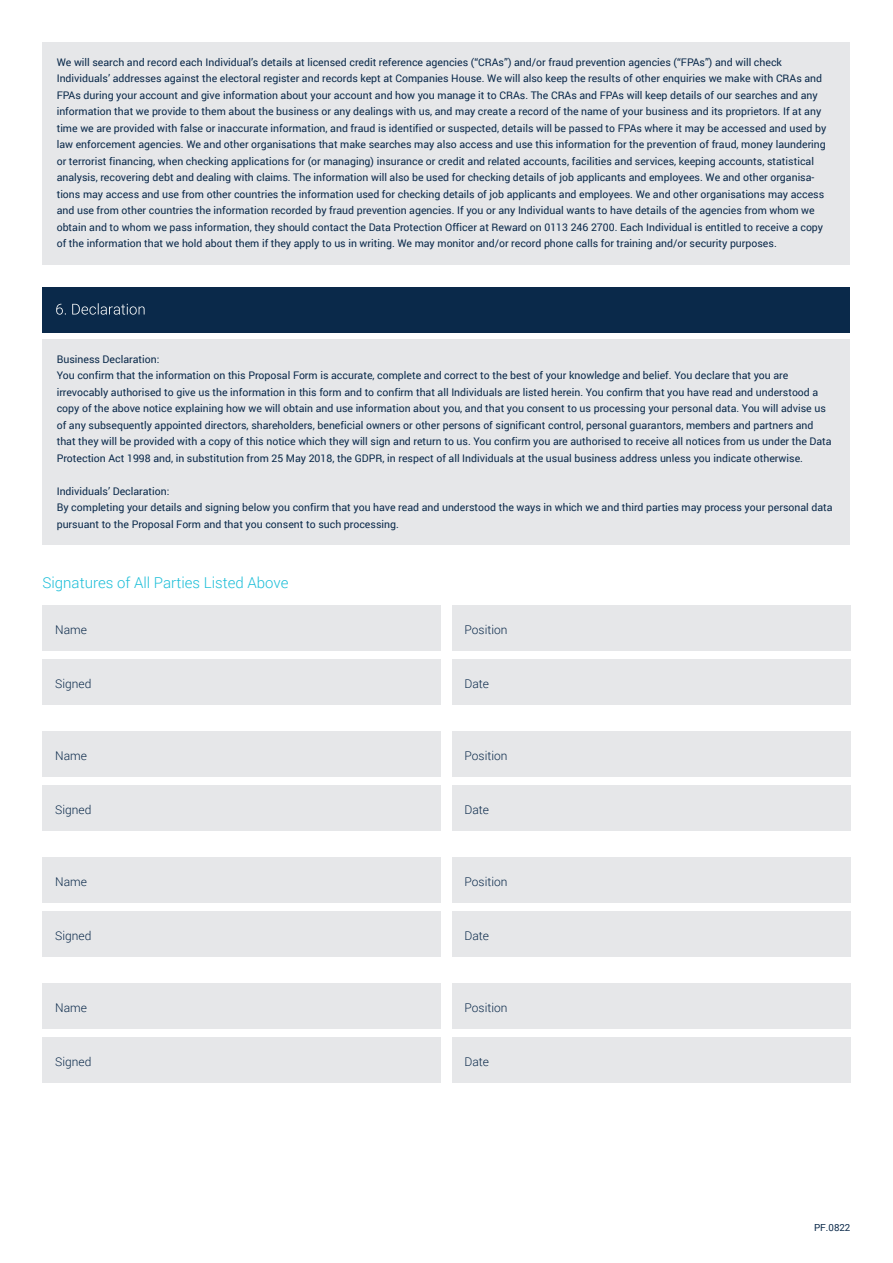
<style>
.page{position:relative;width:893px;height:1263px;background:#fff}
.page>*{position:absolute;margin:0;border:0;box-sizing:border-box;transform-origin:0 0}
.t1{font:300 15px "Roboto";color:#1cbed8}
.t2{font:300 12px "Roboto";color:#0a294a}
.t3{font:10.5px/16.5px "Roboto";color:#0a294a}
.t4{font:9.75px "Roboto";color:#0a294a}
</style>
<div class="page">
<div style="left:43px;top:43px;width:807px;height:222px;background:#e6e7e9"></div>
<div style="left:43px;top:339px;width:807px;height:206px;background:#e6e7e9"></div>
<div style="left:43px;top:287px;width:807px;height:45px;background:#0a294a"></div>
<svg style="left:56px;top:303px;width:89px;height:12px"></svg>
<div style="left:43px;top:606px;width:398px;height:45px;background:#e6e7e9"></div>
<div style="left:43px;top:732px;width:398px;height:45px;background:#e6e7e9"></div>
<div style="left:452px;top:606px;width:398px;height:45px;background:#e6e7e9"></div>
<div style="left:452px;top:732px;width:398px;height:45px;background:#e6e7e9"></div>
<div style="left:43px;top:660px;width:398px;height:45px;background:#e6e7e9"></div>
<div style="left:43px;top:786px;width:398px;height:45px;background:#e6e7e9"></div>
<div style="left:452px;top:660px;width:398px;height:45px;background:#e6e7e9"></div>
<div style="left:452px;top:786px;width:398px;height:45px;background:#e6e7e9"></div>
<div style="left:43px;top:858px;width:398px;height:45px;background:#e6e7e9"></div>
<div style="left:43px;top:984px;width:398px;height:45px;background:#e6e7e9"></div>
<div style="left:452px;top:858px;width:398px;height:45px;background:#e6e7e9"></div>
<div style="left:452px;top:984px;width:398px;height:45px;background:#e6e7e9"></div>
<div style="left:43px;top:912px;width:398px;height:45px;background:#e6e7e9"></div>
<div style="left:43px;top:1038px;width:398px;height:45px;background:#e6e7e9"></div>
<div style="left:452px;top:912px;width:398px;height:45px;background:#e6e7e9"></div>
<div style="left:452px;top:1038px;width:398px;height:45px;background:#e6e7e9"></div>
<p class="t3" style="left:57px;top:53px;width:771px">We will search and record each Individual’s details at licensed credit reference agencies (“CRAs”) and/or fraud prevention agencies (“FPAs”) and will check Individuals’ addresses against the electoral register and records kept at Companies House. We will also keep the results of other enquiries we make with CRAs and FPAs during your account and give information about your account and how you manage it to CRAs. The CRAs and FPAs will keep details of our searches and any information that we provide to them about the business or any dealings with us, and may create a record of the name of your business and its proprietors. If at any time we are provided with false or inaccurate information, and fraud is identified or suspected, details will be passed to FPAs where it may be accessed and used by law enforcement agencies. We and other organisations that make searches may also access and use this information for the prevention of fraud, money laundering or terrorist financing, when checking applications for (or managing) insurance or credit and related accounts, facilities and services, keeping accounts, statistical analysis, recovering debt and dealing with claims. The information will also be used for checking details of job applicants and employees. We and other organisa&shy;tions may access and use from other countries the information used for checking details of job applicants and employees. We and other organisations may access and use from other countries the information recorded by fraud prevention agencies. If you or any Individual wants to have details of the agencies from whom we obtain and to whom we pass information, they should contact the Data Protection Officer at Reward on 0113 246 2700. Each Individual is entitled to receive a copy of the information that we hold about them if they apply to us in writing. We may monitor and/or record phone calls for training and/or security purposes.</p>
<p class="t3" style="left:57px;top:350px;width:776px">Business Declaration:<br>You confirm that the information on this Proposal Form is accurate, complete and correct to the best of your knowledge and belief. You declare that you are irrevocably authorised to give us the information in this form and to confirm that all Individuals are listed herein. You confirm that you have read and understood a copy of the above notice explaining how we will obtain and use information about you, and that you consent to us processing your personal data. You will advise us of any subsequently appointed directors, shareholders, beneficial owners or other persons of significant control, personal guarantors, members and partners and that they will be provided with a copy of this notice which they will sign and return to us. You confirm you are authorised to receive all notices from us under the Data Protection Act 1998 and, in substitution from 25 May 2018, the GDPR, in respect of all Individuals at the usual business address unless you indicate otherwise.</p>
<p class="t3" style="left:57px;top:482px;width:777px">Individuals’ Declaration:<br>By completing your details and signing below you confirm that you have read and understood the ways in which we and third parties may process your personal data pursuant to the Proposal Form and that you consent to such processing.</p>
<h1 class="t1" style="left:43px;top:572px;width:248px">Signatures of All Parties Listed Above</h1>
<p class="t2" style="left:55px;top:621px;width:33px">Name</p>
<p class="t2" style="left:465px;top:621px;width:44px">Position</p>
<p class="t2" style="left:55px;top:675px;width:38px">Signed</p>
<p class="t2" style="left:465px;top:675px;width:26px">Date</p>
<p class="t2" style="left:55px;top:747px;width:33px">Name</p>
<p class="t2" style="left:465px;top:747px;width:44px">Position</p>
<p class="t2" style="left:55px;top:801px;width:38px">Signed</p>
<p class="t2" style="left:465px;top:801px;width:26px">Date</p>
<p class="t2" style="left:55px;top:873px;width:33px">Name</p>
<p class="t2" style="left:465px;top:873px;width:44px">Position</p>
<p class="t2" style="left:55px;top:927px;width:38px">Signed</p>
<p class="t2" style="left:465px;top:927px;width:26px">Date</p>
<p class="t2" style="left:55px;top:999px;width:33px">Name</p>
<p class="t2" style="left:465px;top:999px;width:44px">Position</p>
<p class="t2" style="left:55px;top:1053px;width:38px">Signed</p>
<p class="t2" style="left:465px;top:1053px;width:26px">Date</p>
<p class="t4" style="left:814px;top:1221px;width:38px">PF.0822</p>
</div>
